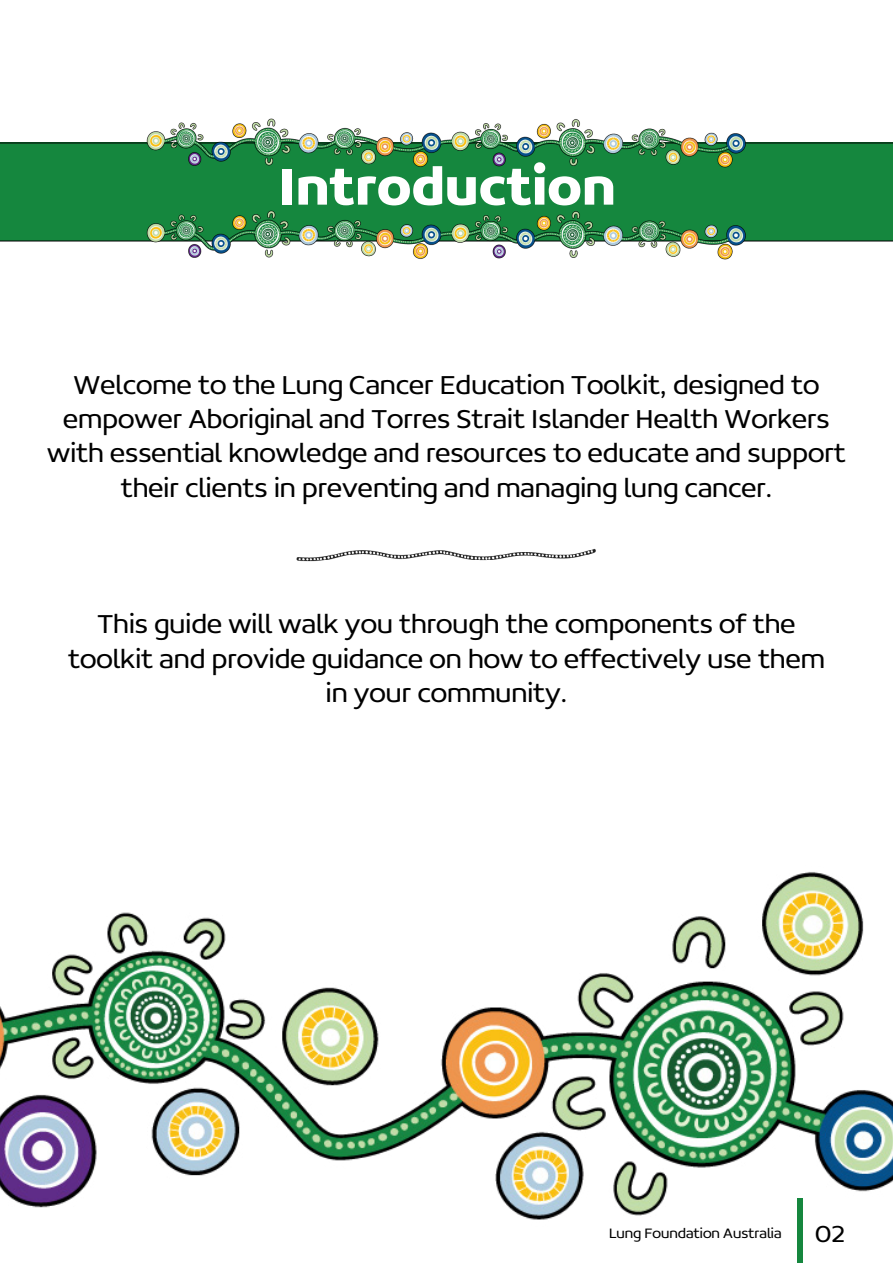
<style>
.page{position:relative;width:893px;height:1263px;background:#fff}
.page>*{position:absolute;margin:0;border:0;box-sizing:border-box;transform-origin:0 0}
.t1{font:700 55.5px "Concord W00";color:#fff}
.t2{font:300 28.5px/34.2px "Concord W00";color:#000;text-align:center}
.t3{font:300 25.5px "Concord W00";color:#000}
.t4{font:300 15px "Concord W00";color:#000}
</style>
<div class="page">
<div style="left:0;top:143px;width:893px;height:98px;background:#15873e"></div>
<img style="left:144px;top:207px;width:605px;height:53px">
<img style="left:0;top:871px;width:893px;height:377px">
<div style="left:797px;top:1198px;width:5px;height:65px;background:#15873e"></div>
<img style="left:296px;top:548px;width:300px;height:14px">
<img style="left:144px;top:118px;width:605px;height:53px">
<h1 class="t1" style="left:277px;top:152px;width:340px">Introduction</h1>
<p class="t2" style="left:47px;top:367px;width:800px">Welcome to the Lung Cancer Education Toolkit, designed to empower Aboriginal and Torres Strait Islander Health Workers with essential knowledge and resources to educate and support their clients in preventing and managing lung cancer.</p>
<p class="t2" style="left:68px;top:607px;width:758px">This guide will walk you through the components of the toolkit and provide guidance on how to effectively use them in your community.</p>
<p class="t4" style="left:609px;top:1224px;width:174px">Lung Foundation Australia</p>
<p class="t3" style="left:815px;top:1218px;width:32px">02</p>
</div>
